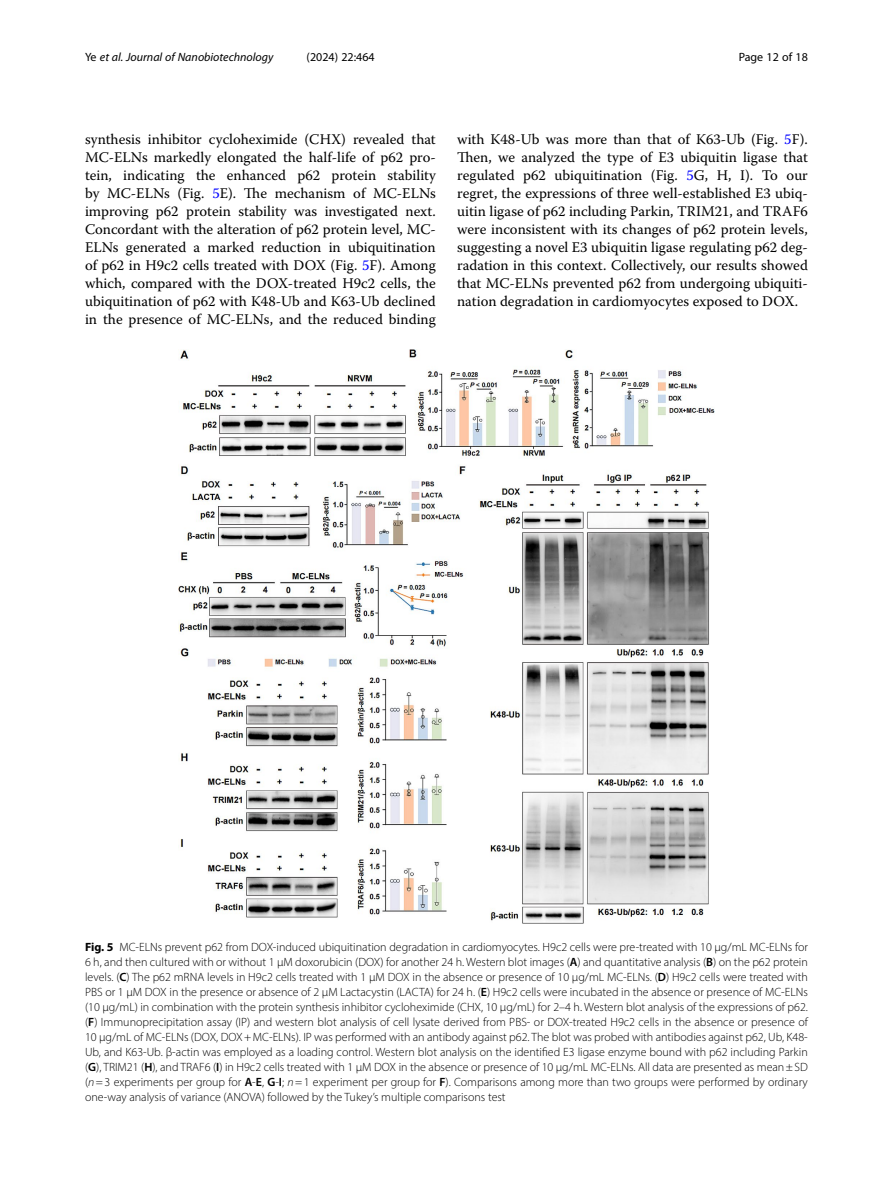
<style>
.page{position:relative;width:893px;height:1191px;background:#fff}
.page>*{position:absolute;margin:0;border:0;box-sizing:border-box;transform-origin:0 0}
.Body_Text{font:14.7px/18px "Warnock Pro";color:#000;text-align:justify}
.Figure_Caption{font:300 12px/15px "Myriad Pro";color:#000;text-align:justify}
.t1{font:italic 12px "Myriad Pro";color:#000}
.t2{font:12px "Myriad Pro";color:#000}
.s1{font-style:normal}
.s2{color:#00f}
.s3{font-weight:700}
.s4{font-weight:600}
.s5{font-style:italic}
</style>
<div class="page">
<img style="left:179px;top:349px;width:535px;height:575px">
<p class="t1" style="left:85px;top:50px;width:190px"><span class="s1">Ye</span> et al. Journal of Nanobiotechnology</p>
<p class="t2" style="left:307px;top:50px;width:70px">(2024) 22:464</p>
<p class="t2" style="left:739px;top:50px;width:71px">Page 12 of 18</p>
<p class="Body_Text" style="left:85px;top:130px;width:352px">synthesis inhibitor cycloheximide (CHX) revealed that MC-ELNs markedly elongated the half-life of p62 pro&shy;tein, indicating the enhanced p62 protein stability by MC-ELNs (Fig. <span class="s2">5</span>E). The mechanism of MC-ELNs improving p62 protein stability was investigated next.<br>Concordant with the alteration of p62 protein level, MC-ELNs generated a marked reduction in ubiquitination of p62 in H9c2 cells treated with DOX (Fig. <span class="s2">5</span>F). Among which, compared with the DOX-treated H9c2 cells, the ubiquitination of p62 with K48-Ub and K63-Ub declined in the presence of MC-ELNs, and the reduced binding</p>
<p class="Body_Text" style="left:457px;top:130px;width:352px">with K48-Ub was more than that of K63-Ub (Fig. <span class="s2">5</span>F).<br>Then, we analyzed the type of E3 ubiquitin ligase that regulated p62 ubiquitination (Fig. <span class="s2">5</span>G, H, I). To our regret, the expressions of three well-established E3 ubiq&shy;uitin ligase of p62 including Parkin, TRIM21, and TRAF6 were inconsistent with its changes of p62 protein levels, suggesting a novel E3 ubiquitin ligase regulating p62 deg&shy;radation in this context. Collectively, our results showed that MC-ELNs prevented p62 from undergoing ubiquiti&shy;nation degradation in cardiomyocytes exposed to DOX.</p>
<p class="Figure_Caption" style="left:85px;top:939px;width:724px"><span class="s3">Fig. 5</span> MC-ELNs prevent p62 from DOX-induced ubiquitination degradation in cardiomyocytes. H9c2 cells were pre-treated with 10 µg/mL MC-ELNs for 6 h, and then cultured with or without 1 µM doxorubicin (DOX) for another 24 h. Western blot images (<span class="s4">A</span>) and quantitative analysis (<span class="s4">B</span>) on the p62 protein levels. (<span class="s4">C</span>) The p62 mRNA levels in H9c2 cells treated with 1 µM DOX in the absence or presence of 10 µg/mL MC-ELNs. (<span class="s4">D</span>) H9c2 cells were treated with PBS or 1 µM DOX in the presence or absence of 2 µM Lactacystin (LACTA) for 24 h. (<span class="s4">E</span>) H9c2 cells were incubated in the absence or presence of MC-ELNs (10 µg/mL) in combination with the protein synthesis inhibitor cycloheximide (CHX, 10 µg/mL) for 2–4 h. Western blot analysis of the expressions of p62. (<span class="s4">F</span>) Immunoprecipitation assay (IP) and western blot analysis of cell lysate derived from PBS- or DOX-treated H9c2 cells in the absence or presence of 10 µg/mL of MC-ELNs (DOX, DOX+MC-ELNs). IP was performed with an antibody against p62. The blot was probed with antibodies against p62, Ub, K48- Ub, and K63-Ub. β-actin was employed as a loading control. Western blot analysis on the identified E3 ligase enzyme bound with p62 including Parkin (<span class="s4">G</span>), TRIM21 (<span class="s4">H</span>), and TRAF6 (<span class="s4">I</span>) in H9c2 cells treated with 1 µM DOX in the absence or presence of 10 µg/mL MC-ELNs. All data are presented as mean±SD (<span class="s5">n</span>=3 experiments per group for <span class="s4">A</span>-<span class="s4">E</span>, <span class="s4">G</span>-<span class="s4">I</span>; <span class="s5">n</span>=1 experiment per group for <span class="s4">F</span>). Comparisons among more than two groups were performed by ordinary one-way analysis of variance (ANOVA) followed by the Tukey’s multiple comparisons test</p>
</div>
